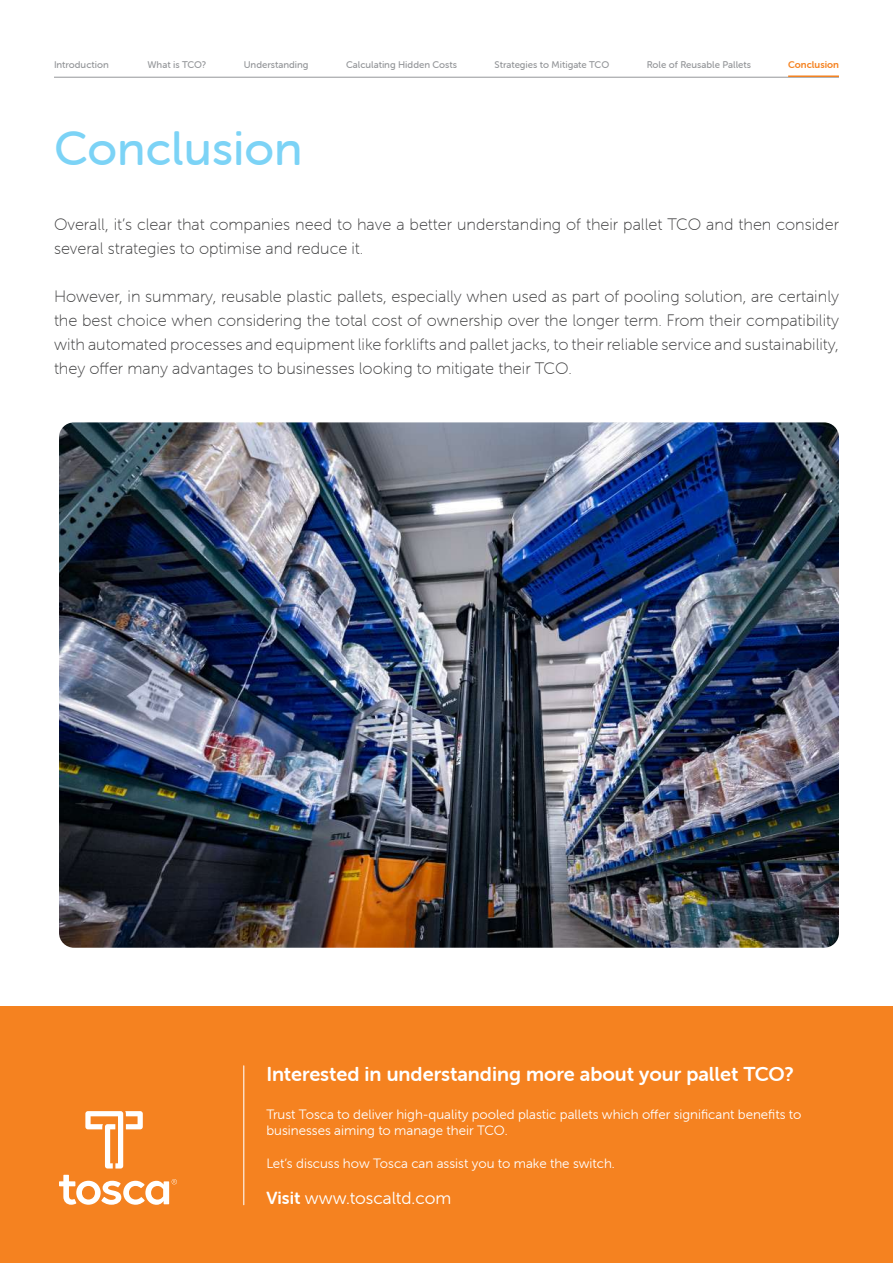
<style>
.page{position:relative;width:893px;height:1263px;background:#fff}
.page>*{position:absolute;margin:0;border:0;box-sizing:border-box;transform-origin:0 0}
.t1{font:48px "Museo Sans Rounded 500";color:#7cd3f6}
.t2{font:20.1px "Museo Sans Rounded 700";color:#fff}
.t3{font:17.55px "Museo Sans Rounded 300";color:#fff}
.t4{font:16.5px/24px "Museo Sans Rounded 100";color:#3e3e3f}
.t5{font:13.5px/16.2px "Museo Sans Rounded 300";color:#fff}
.t6{font:9.75px "Museo Sans Rounded 500";color:#949699}
.t7{font:9.75px "Museo Sans Rounded 700";color:#f58220}
.s1{font-family:"Museo Sans Rounded 700"}
</style>
<div class="page">
<hr style="left:54px;top:77px;width:785px;height:1px;background:#949699">
<hr style="left:788px;top:75px;width:51px;height:2px;background:#f58221">
<div style="left:0;top:1007px;width:893px;height:256px;background:#f58220"></div>
<img style="left:59px;top:422px;width:780px;height:526px">
<svg style="left:59px;top:1111px;width:118px;height:94px"></svg>
<hr style="left:243px;top:1066px;width:1px;height:139px;background:#fff">
<p class="t6" style="left:54px;top:59px;width:56px">Introduction</p>
<p class="t6" style="left:148px;top:59px;width:60px">What is TCO?</p>
<p class="t6" style="left:244px;top:59px;width:66px">Understanding</p>
<p class="t6" style="left:346px;top:59px;width:113px">Calculating Hidden Costs</p>
<p class="t6" style="left:495px;top:59px;width:116px">Strategies to Mitigate TCO</p>
<p class="t6" style="left:647px;top:59px;width:106px">Role of Reusable Pallets</p>
<p class="t7" style="left:788px;top:59px;width:52px">Conclusion</p>
<h1 class="t1" style="left:54px;top:122px;width:250px">Conclusion</h1>
<p class="t4" style="left:54px;top:213px;width:786px">Overall, it’s clear that companies need to have a better understanding of their pallet TCO and then consider several strategies to optimise and reduce it.</p>
<p class="t4" style="left:54px;top:285px;width:787px;text-align:justify">However, in summary, reusable plastic pallets, especially when used as part of pooling solution, are certainly the best choice when considering the total cost of ownership over the longer term. From their compatibility with automated processes and equipment like forklifts and pallet jacks, to their reliable service and sustainability, they offer many advantages to businesses looking to mitigate their TCO.</p>
<p class="t2" style="left:266px;top:1063px;width:529px">Interested in understanding more about your pallet TCO?</p>
<p class="t5" style="left:266px;top:1106px;width:537px">Trust Tosca to deliver high-quality pooled plastic pallets which offer significant benefits to businesses aiming to manage their TCO.</p>
<p class="t5" style="left:266px;top:1155px;width:350px">Let’s discuss how Tosca can assist you to make the switch.</p>
<p class="t3" style="left:266px;top:1189px;width:186px"><span class="s1">Visit</span> www.toscaltd.com</p>
</div>
